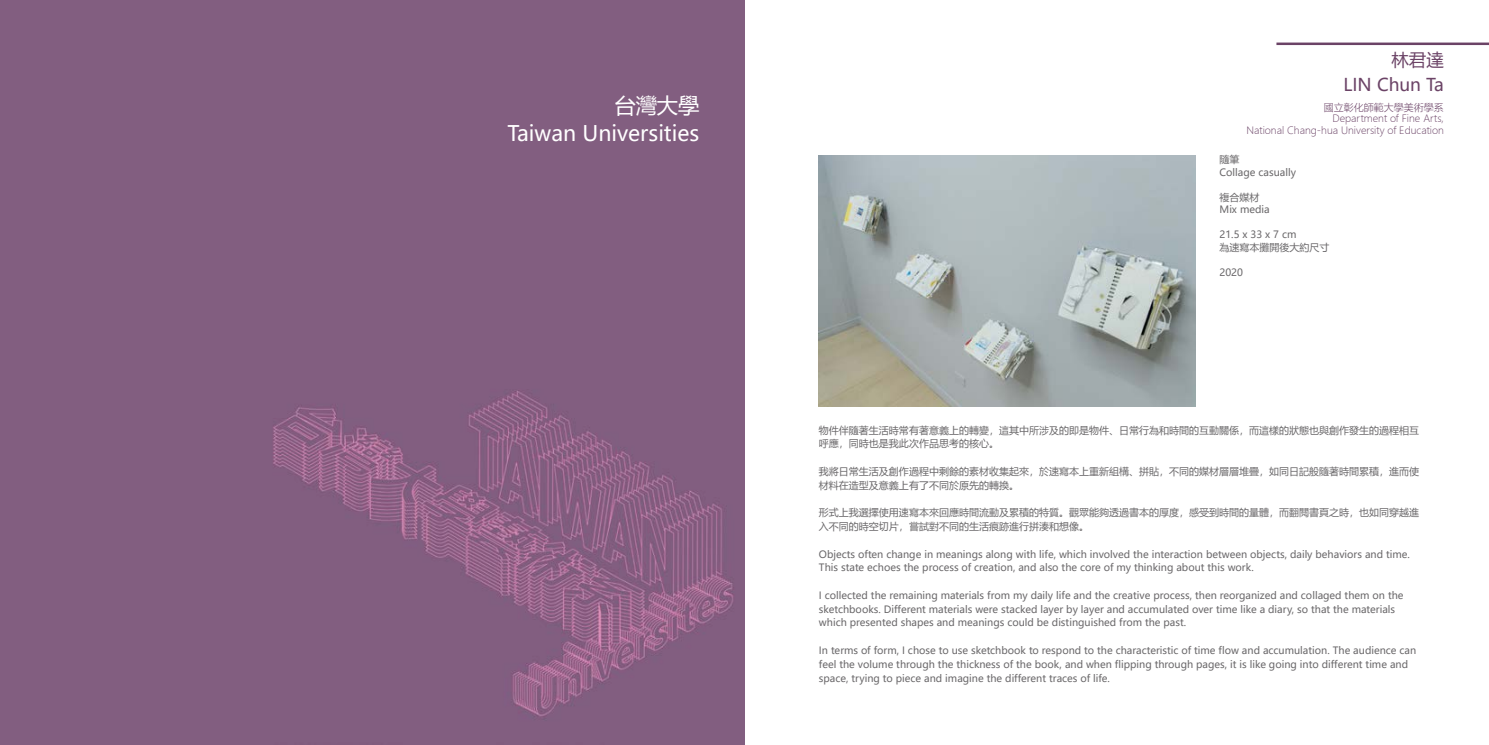
<style>
.page{position:relative;width:1489px;height:745px;background:#fff}
.page>*{position:absolute;margin:0;border:0;box-sizing:border-box;transform-origin:0 0}
.t1{font:21.25px/27.5px "Microsoft Ya Hei UI";color:#fff;text-align:right}
.t2{font:17.5px/25px "Microsoft Ya Hei UI";color:#6b4366;text-align:right}
.t3{font:10px/13.8px "Microsoft Ya Hei UI";color:#696769}
.t4{font:10px/11.2px "Microsoft Ya Hei UI Light";color:#6b4366;text-align:right}
</style>
<div class="page">
<img style="left:0;top:0;width:744px;height:744px">
<img style="left:819px;top:155px;width:376px;height:251px">
<hr style="left:1276px;top:43px;width:212px;height:2px;background:#6b4366">
<h1 class="t1" style="left:507px;top:91px;width:193px">台灣大學<br>Taiwan Universities</h1>
<h2 class="t2" style="left:1343px;top:47px;width:102px">林君達<br>LIN Chun Ta</h2>
<p class="t4" style="left:1246px;top:101px;width:199px">國立彰化師範大學美術學系<br>Department of Fine Arts,<br>National Chang-hua University of Education</p>
<p class="t3" style="left:1219px;top:153px;width:78px;line-height:12.5px">隨筆<br>Collage casually</p>
<p class="t3" style="left:1219px;top:190px;width:52px;line-height:12.5px">複合媒材<br>Mix media</p>
<p class="t3" style="left:1219px;top:228px;width:112px;line-height:12.5px">21.5 x 33 x 7 cm<br>為速寫本攤開後大約尺寸</p>
<p class="t3" style="left:1219px;top:265px;width:25px">2020</p>
<p class="t3" style="left:819px;top:422px;width:602px">物件伴隨著生活時常有著意義上的轉變，這其中所涉及的即是物件、日常行為和時間的互動關係，而這樣的狀態也與創作發生的過程相互呼應，同時也是我此次作品思考的核心。</p>
<p class="t3" style="left:819px;top:464px;width:602px">我將日常生活及創作過程中剩餘的素材收集起來，於速寫本上重新組構、拼貼，不同的媒材層層堆疊，如同日記般隨著時間累積，進而使材料在造型及意義上有了不同於原先的轉換。</p>
<p class="t3" style="left:819px;top:505px;width:602px">形式上我選擇使用速寫本來回應時間流動及累積的特質。觀眾能夠透過書本的厚度，感受到時間的量體，而翻閱書頁之時，也如同穿越進入不同的時空切片，嘗試對不同的生活痕跡進行拼湊和想像。</p>
<p class="t3" style="left:819px;top:546px;width:592px">Objects often change in meanings along with life, which involved the interaction between objects, daily behaviors and time.<br>This state echoes the process of creation, and also the core of my thinking about this work.</p>
<p class="t3" style="left:819px;top:587px;width:586px">I collected the remaining materials from my daily life and the creative process, then reorganized and collaged them on the sketchbooks. Different materials were stacked layer by layer and accumulated over time like a diary, so that the materials which presented shapes and meanings could be distinguished from the past.</p>
<p class="t3" style="left:819px;top:642px;width:598px">In terms of form, I chose to use sketchbook to respond to the characteristic of time flow and accumulation. The audience can feel the volume through the thickness of the book, and when flipping through pages, it is like going into different time and space, trying to piece and imagine the different traces of life.</p>
</div>
